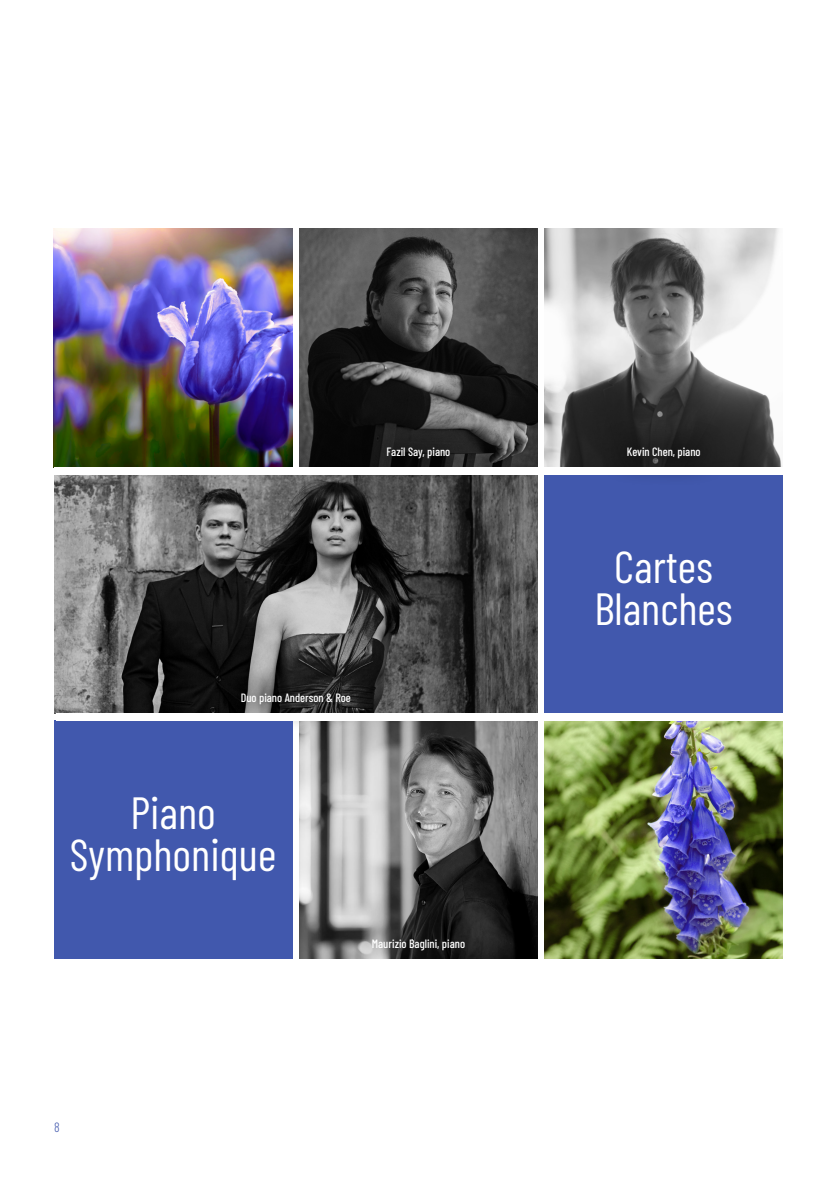
<style>
.page{position:relative;width:837px;height:1188px;background:#fff}
.page>*{position:absolute;margin:0;border:0;box-sizing:border-box;transform-origin:0 0}
.t1{font:45px/42px "Barlow Condensed";color:#fff;text-align:center}
.t2{font:300 13.5px "Barlow Condensed";color:#4158ad}
.t3{font:500 12px "Barlow Condensed";color:#fff}
</style>
<div class="page">
<img style="left:54px;top:229px;width:238px;height:238px">
<div style="left:544px;top:475px;width:239px;height:238px;background:#4158ad"></div>
<img style="left:544px;top:229px;width:238px;height:238px">
<img style="left:299px;top:229px;width:239px;height:238px">
<img style="left:54px;top:475px;width:484px;height:238px">
<img style="left:299px;top:721px;width:239px;height:238px">
<div style="left:359px;top:418px;width:119px;height:69px;background:#000;opacity:.75"></div>
<div style="left:599px;top:418px;width:130px;height:68px;background:#000;opacity:.75"></div>
<div style="left:213px;top:665px;width:166px;height:68px;background:#000;opacity:.75"></div>
<img style="left:544px;top:721px;width:239px;height:238px">
<div style="left:54px;top:721px;width:238px;height:238px;background:#4158ad"></div>
<div style="left:54px;top:467px;width:737px;height:8px;background:#fff"></div>
<div style="left:57px;top:713px;width:737px;height:8px;background:#fff"></div>
<p class="t3" style="left:387px;top:443px;width:65px">Fazil Say, piano</p>
<p class="t3" style="left:627px;top:443px;width:75px">Kevin Chen, piano</p>
<p class="t3" style="left:241px;top:689px;width:112px">Duo piano Anderson &amp; Roe</p>
<h1 class="t1" style="left:70px;top:789px;width:208px">Piano<br>Symphonique</h1>
<p class="t3" style="left:372px;top:935px;width:95px">Maurizio Baglini, piano</p>
<h1 class="t1" style="left:594px;top:543px;width:140px">Cartes<br>Blanches</h1>
<p class="t2" style="left:54px;top:1118px;width:7px">8</p>
</div>
